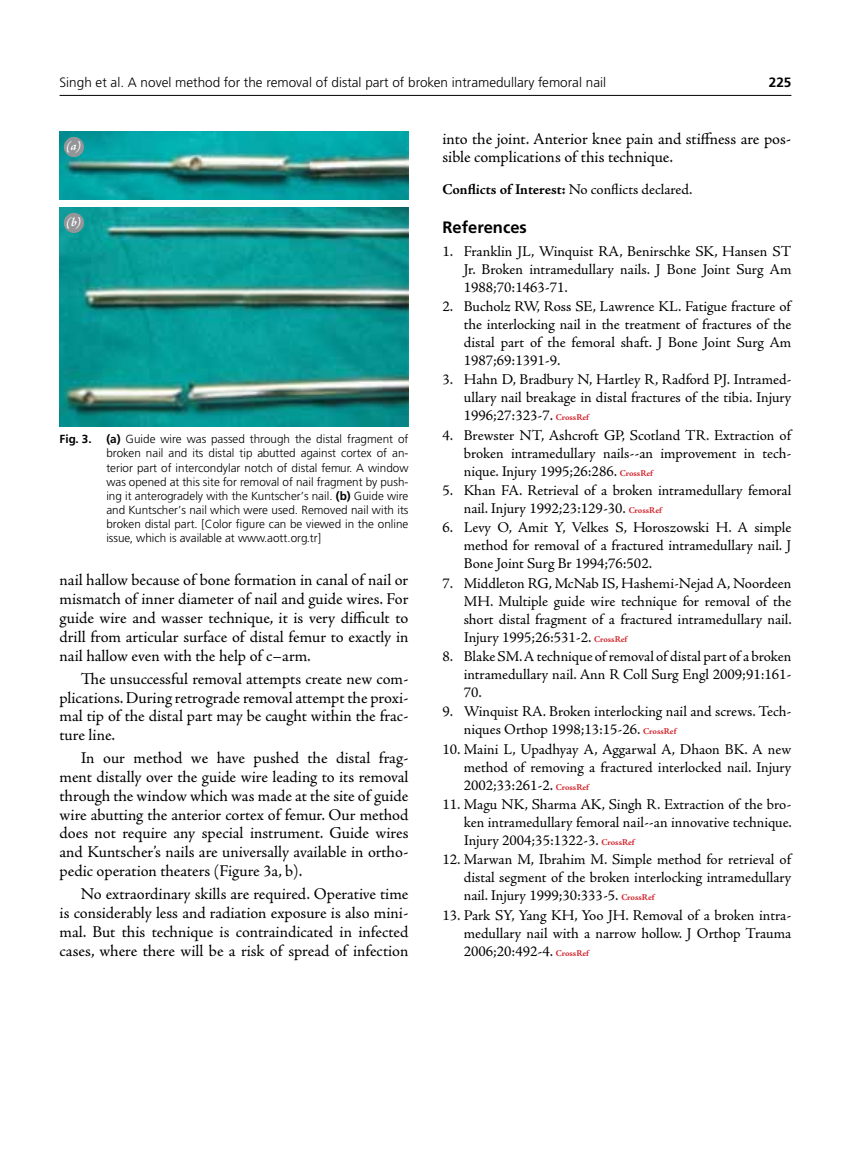
<style>
.page{position:relative;width:851px;height:1170px;background:#fff}
.page>*{position:absolute;margin:0;border:0;box-sizing:border-box;transform-origin:0 0}
.t1{font:16.5px/18.8px "Adobe Jenson Pro";letter-spacing:-.005em;color:#000;text-align:justify}
.t2{font:16.5px "Frutiger Bold Tr";color:#000}
.t3{font:15px/18px "Adobe Jenson Pro";color:#000;text-align:justify}
.t4{font:700 15px "Adobe Jenson Pro";letter-spacing:-.005em;color:#000}
.t5{font:13.5px "Frutiger Light Nr Tr";color:#000}
.t6{font:13.5px "Frutiger Bold Tr";color:#000}
.t7{font:italic 700 12.75px "Adobe Jenson Pro";color:#fff}
.t8{font:11.7px/14.1px "Frutiger Light Nr Tr";color:#000;text-align:justify}
.t9{font:11.7px "Frutiger Bold Tr";color:#000}
.s1{font-family:"Frutiger Bold Tr"}
.s2{font-weight:400}
.s3{font-weight:700;font-size:9px;color:#d2232a}
</style>
<div class="page">
<hr style="left:60px;top:95px;width:731px;height:1px;background:#000">
<img style="left:60px;top:132px;width:348px;height:68px">
<img style="left:60px;top:207px;width:348px;height:219px">
<div style="left:64px;top:137px;width:20px;height:20px;background:#939598;border-radius:50%"></div>
<div style="left:64px;top:213px;width:20px;height:20px;background:#939598;border-radius:50%"></div>
<p class="t5" style="left:60px;top:74px;width:548px">Singh et al. A novel method for the removal of distal part of broken intramedullary femoral nail</p>
<p class="t6" style="left:768px;top:74px;width:24px">225</p>
<p class="t7" style="left:66px;top:139px;width:18px">(a)</p>
<p class="t7" style="left:66px;top:215px;width:18px">(b)</p>
<p class="t9" style="left:60px;top:432px;width:34px">Fig. 3.</p>
<p class="t8" style="left:106px;top:432px;width:303px"><span class="s1">(a)</span> Guide wire was passed through the distal fragment of broken nail and its distal tip abutted against cortex of an&shy;terior part of intercondylar notch of distal femur. A window was opened at this site for removal of nail fragment by push&shy;ing it anterogradely with the Kuntscher’s nail. <span class="s1">(b)</span> Guide wire and Kuntscher’s nail which were used. Removed nail with its broken distal part. [Color figure can be viewed in the online issue, which is available at www.aott.org.tr]</p>
<p class="t1" style="left:60px;top:571px;width:350px">nail hallow because of bone formation in canal of nail or mismatch of inner diameter of nail and guide wires. For guide wire and wasser technique, it is very difficult to drill from articular surface of distal femur to exactly in nail hallow even with the help of c–arm.</p>
<p class="t1" style="left:60px;top:669px;width:350px;text-indent:21px">The unsuccessful removal attempts create new com&shy;plications. During retrograde removal attempt the proxi&shy;mal tip of the distal part may be caught within the frac&shy;ture line.</p>
<p class="t1" style="left:60px;top:749px;width:350px;text-indent:21px">In our method we have pushed the distal frag&shy;ment distally over the guide wire leading to its removal through the window which was made at the site of guide wire abutting the anterior cortex of femur. Our method does not require any special instrument. Guide wires and Kuntscher’s nails are universally available in ortho&shy;pedic operation theaters (Figure 3a, b).</p>
<p class="t1" style="left:60px;top:884px;width:350px;text-indent:21px">No extraordinary skills are required. Operative time is considerably less and radiation exposure is also mini&shy;mal. But this technique is contraindicated in infected cases, where there will be a risk of spread of infection</p>
<p class="t1" style="left:442px;top:129px;width:350px">into the joint. Anterior knee pain and stiffness are pos&shy;sible complications of this technique.</p>
<p class="t4" style="left:442px;top:181px;width:251px">Conflicts of Interest: <span class="s2">No conflicts declared.</span></p>
<p class="t2" style="left:442px;top:218px;width:86px">References</p>
<p class="t3" style="left:463px;top:242px;width:329px;text-indent:-21px">1. Franklin JL, Winquist RA, Benirschke SK, Hansen ST Jr. Broken intramedullary nails. J Bone Joint Surg Am 1988;70:1463-71.</p>
<p class="t3" style="left:463px;top:297px;width:329px;text-indent:-21px">2. Bucholz RW, Ross SE, Lawrence KL. Fatigue fracture of the interlocking nail in the treatment of fractures of the distal part of the femoral shaft. J Bone Joint Surg Am 1987;69:1391-9.</p>
<p class="t3" style="left:463px;top:371px;width:329px;text-indent:-21px">3. Hahn D, Bradbury N, Hartley R, Radford PJ. Intramed&shy;ullary nail breakage in distal fractures of the tibia. Injury 1996;27:323-7. <span class="s3">CrossRef</span></p>
<p class="t3" style="left:463px;top:426px;width:329px;text-indent:-21px">4. Brewster NT, Ashcroft GP, Scotland TR. Extraction of broken intramedullary nails--an improvement in tech&shy;nique. Injury 1995;26:286. <span class="s3">CrossRef</span></p>
<p class="t3" style="left:463px;top:481px;width:329px;text-indent:-21px">5. Khan FA. Retrieval of a broken intramedullary femoral nail. Injury 1992;23:129-30. <span class="s3">CrossRef</span></p>
<p class="t3" style="left:463px;top:519px;width:329px;text-indent:-21px">6. Levy O, Amit Y, Velkes S, Horoszowski H. A simple method for removal of a fractured intramedullary nail. J Bone Joint Surg Br 1994;76:502.</p>
<p class="t3" style="left:463px;top:574px;width:329px;text-indent:-21px">7. Middleton RG, McNab IS, Hashemi-Nejad A, Noordeen MH. Multiple guide wire technique for removal of the short distal fragment of a fractured intramedullary nail.<br>Injury 1995;26:531-2. <span class="s3">CrossRef</span></p>
<p class="t3" style="left:463px;top:647px;width:329px;text-indent:-21px">8. Blake SM. A technique of removal of distal part of a broken intramedullary nail. Ann R Coll Surg Engl 2009;91:161- 70.</p>
<p class="t3" style="left:463px;top:702px;width:329px;text-indent:-21px">9. Winquist RA. Broken interlocking nail and screws. Tech&shy;niques Orthop 1998;13:15-26. <span class="s3">CrossRef</span></p>
<p class="t3" style="left:463px;top:740px;width:329px;text-indent:-21px">10. Maini L, Upadhyay A, Aggarwal A, Dhaon BK. A new method of removing a fractured interlocked nail. Injury 2002;33:261-2. <span class="s3">CrossRef</span></p>
<p class="t3" style="left:463px;top:795px;width:329px;text-indent:-21px">11. Magu NK, Sharma AK, Singh R. Extraction of the bro&shy;ken intramedullary femoral nail--an innovative technique.<br>Injury 2004;35:1322-3. <span class="s3">CrossRef</span></p>
<p class="t3" style="left:463px;top:850px;width:329px;text-indent:-21px">12. Marwan M, Ibrahim M. Simple method for retrieval of distal segment of the broken interlocking intramedullary nail. Injury 1999;30:333-5. <span class="s3">CrossRef</span></p>
<p class="t3" style="left:463px;top:906px;width:329px;text-indent:-21px">13. Park SY, Yang KH, Yoo JH. Removal of a broken intra&shy;medullary nail with a narrow hollow. J Orthop Trauma 2006;20:492-4. <span class="s3">CrossRef</span></p>
</div>
